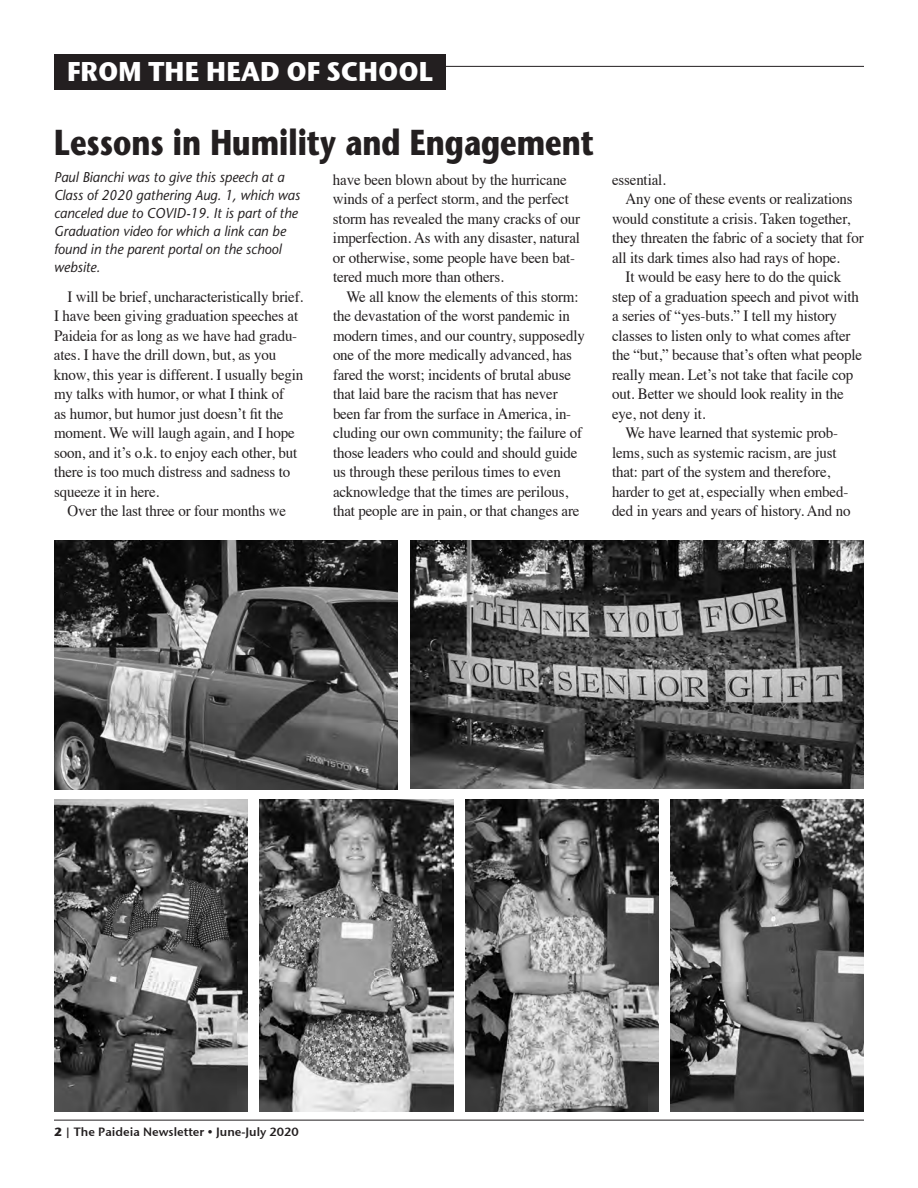
<style>
.page{position:relative;width:918px;height:1188px;background:#fff}
.page>*{position:absolute;margin:0;border:0;box-sizing:border-box;transform-origin:0 0}
.t1{font:700 36px "Stone Sans";color:#231f20;scale:.8 1}
.t2{font:700 27px "Stone Sans ITC";letter-spacing:-.01em;color:#fff;scale:.95 1}
.t3{font:15.75px/19.5px "Times";letter-spacing:-.01em;color:#231f20;scale:.95 1}
.t4{font:italic 14.25px/18px "Stone Sans";color:#231f20;scale:.95 1}
.t5{font:12px "Stone Sans Sem ITCTT Semi";color:#231f20}
.s1{font-family:"Stone Sans ITC";font-weight:700}
</style>
<div class="page">
<hr style="left:58px;top:66px;width:806px;height:1px;background:#231f20">
<div style="left:54px;top:54px;width:392px;height:36px;background:#231f20"></div>
<img style="left:410px;top:540px;width:454px;height:248px">
<img style="left:54px;top:540px;width:343px;height:250px">
<img style="left:670px;top:799px;width:194px;height:313px">
<img style="left:54px;top:799px;width:194px;height:313px">
<img style="left:260px;top:799px;width:193px;height:313px">
<img style="left:465px;top:799px;width:194px;height:313px">
<hr style="left:54px;top:1120px;width:810px;height:1px;background:#231f20">
<h2 class="t2" style="left:67px;top:47px;width:387px">FROM THE HEAD OF SCHOOL</h2>
<h1 class="t1" style="left:54px;top:119px;width:677px">Lessons in Humility and Engagement</h1>
<p class="t4" style="left:54px;top:168px;width:261px">Paul Bianchi was to give this speech at a Class of 2020 gathering Aug. 1, which was canceled due to COVID-19. It is part of the Graduation video for which a link can be found in the parent portal on the school website.</p>
<p class="t3" style="left:54px;top:285px;width:264px;text-indent:14px">I will be brief, uncharacteristically brief.<br>I have been giving graduation speeches at Paideia for as long as we have had gradu&shy;ates. I have the drill down, but, as you know, this year is different. I usually begin my talks with humor, or what I think of<br>as humor, but humor just doesn’t fit the moment. We will laugh again, and I hope soon, and it’s o.k. to enjoy each other, but there is too much distress and sadness to squeeze it in here.</p>
<p class="t3" style="left:67px;top:500px;width:232px">Over the last three or four months we</p>
<p class="t3" style="left:333px;top:168px;width:262px">have been blown about by the hurricane winds of a perfect storm, and the perfect storm has revealed the many cracks of our imperfection. As with any disaster, natural or otherwise, some people have been bat&shy;tered much more than others.</p>
<p class="t3" style="left:333px;top:285px;width:267px;text-indent:14px">We all know the elements of this storm: the devastation of the worst pandemic in modern times, and our country, supposedly one of the more medically advanced, has fared the worst; incidents of brutal abuse that laid bare the racism that has never been far from the surface in America, in&shy;cluding our own community; the failure of those leaders who could and should guide us through these perilous times to even acknowledge that the times are perilous, that people are in pain, or that changes are</p>
<p class="t3" style="left:612px;top:168px;width:58px">essential.</p>
<p class="t3" style="left:626px;top:188px;width:240px">Any one of these events or realizations</p>
<p class="t3" style="left:612px;top:207px;width:252px">would constitute a crisis. Taken together,</p>
<p class="t3" style="left:612px;top:227px;width:266px">they threaten the fabric of a society that for</p>
<p class="t3" style="left:612px;top:246px;width:241px">all its dark times also had rays of hope.</p>
<p class="t3" style="left:626px;top:266px;width:229px">It would be easy here to do the quick</p>
<p class="t3" style="left:612px;top:285px;width:261px">step of a graduation speech and pivot with</p>
<p class="t3" style="left:612px;top:305px;width:238px">a series of “yes-buts.” I tell my history</p>
<p class="t3" style="left:612px;top:324px;width:253px">classes to listen only to what comes after</p>
<p class="t3" style="left:612px;top:344px;width:265px">the “but,” because that’s often what people</p>
<p class="t3" style="left:612px;top:363px;width:256px">really mean. Let’s not take that facile cop</p>
<p class="t3" style="left:612px;top:383px;width:245px">out. Better we should look reality in the</p>
<p class="t3" style="left:612px;top:402px;width:100px">eye, not deny it.</p>
<p class="t3" style="left:626px;top:422px;width:225px">We have learned that systemic prob-</p>
<p class="t3" style="left:612px;top:441px;width:238px">lems, such as systemic racism, are just</p>
<p class="t3" style="left:612px;top:461px;width:231px">that: part of the system and therefore,</p>
<p class="t3" style="left:612px;top:480px;width:250px">harder to get at, especially when embed-</p>
<p class="t3" style="left:612px;top:500px;width:253px">ded in years and years of history. And no</p>
<p class="t5" style="left:54px;top:1122px;width:246px"><span class="s1">2</span> | The Paideia Newsletter • June-July 2020</p>
</div>
